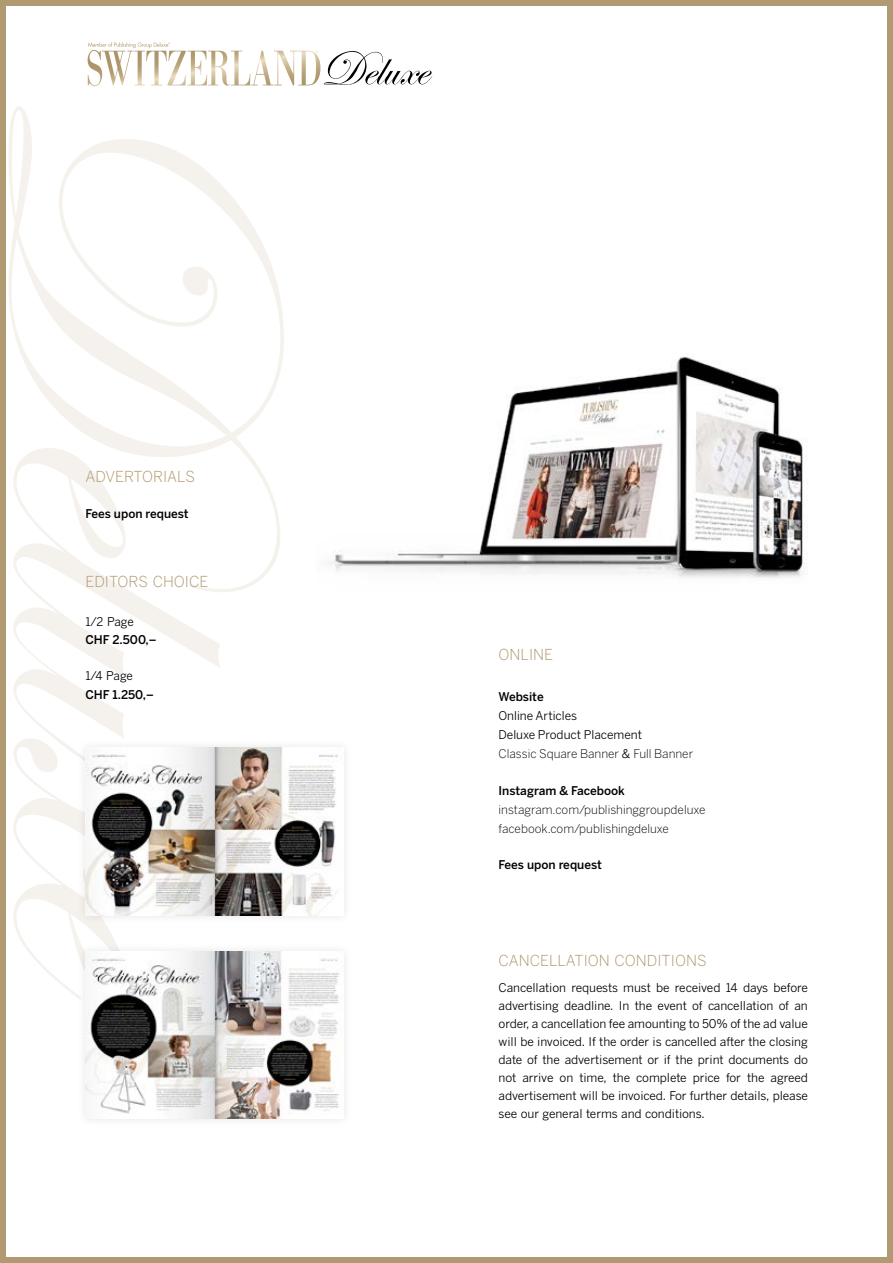
<style>
.page{position:relative;width:893px;height:1263px;background:#fff}
.page>*{position:absolute;margin:0;border:0;box-sizing:border-box;transform-origin:0 0}
.t1{font:300 15px "Benton Gothic";color:#ac946a}
.t2{font:12px/18px "Benton Gothic";letter-spacing:-.01em;color:#000;text-align:justify}
.t3{font:500 12px "Benton Sans";color:#000}
.t4{font:12px/18.8px "Benton Sans";color:#000}
.t5{font:300 12px/18.8px "Benton Sans";color:#000}
.s1{font-weight:300}
.s2{font-family:"Benton Gothic"}
</style>
<div class="page">
<svg style="left:9px;top:106px;width:275px;height:891px"></svg>
<div style="left:0;top:0;width:893px;height:1263px;border:6px solid #b19a72"></div>
<svg style="left:88px;top:42px;width:344px;height:44px"></svg>
<img style="left:331px;top:357px;width:475px;height:221px">
<div style="left:77px;top:942px;width:276px;height:186px;background:#fbfbfb"></div>
<img style="left:86px;top:951px;width:253px;height:168px">
<div style="left:77px;top:739px;width:276px;height:185px;background:#000;opacity:.11"></div>
<img style="left:86px;top:748px;width:257px;height:167px">
<p class="t1" style="left:85px;top:467px;width:111px">ADVERTORIALS</p>
<p class="t3" style="left:85px;top:506px;width:105px">Fees upon request</p>
<p class="t1" style="left:85px;top:572px;width:125px">EDITORS CHOICE</p>
<p class="t2" style="left:85px;top:612px;width:50px">1/2 Page</p>
<p class="t3" style="left:85px;top:633px;width:73px">CHF 2.500,–</p>
<p class="t2" style="left:85px;top:667px;width:49px">1/4 Page</p>
<p class="t3" style="left:85px;top:688px;width:70px">CHF 1.250,–</p>
<p class="t1" style="left:499px;top:646px;width:56px">ONLINE</p>
<p class="t3" style="left:499px;top:690px;width:47px">Website</p>
<p class="t4" style="left:499px;top:706px;width:196px">Online Articles<br>Deluxe Product Placement<br><span class="s1">Classic Square Banner</span> <span class="s2">&amp;</span> <span class="s1">Full Banner</span></p>
<p class="t3" style="left:499px;top:784px;width:128px">Instagram &amp; Facebook</p>
<p class="t5" style="left:499px;top:800px;width:208px">instagram.com/publishinggroupdeluxe facebook.com/publishingdeluxe</p>
<p class="t3" style="left:499px;top:858px;width:105px">Fees upon request</p>
<p class="t1" style="left:499px;top:951px;width:209px">CANCELLATION CONDITIONS</p>
<p class="t2" style="left:499px;top:979px;width:311px">Cancellation requests must be received 14 days before advertising deadline. In the event of cancellation of an order, a cancellation fee amounting to 50% of the ad value will be invoiced. If the order is cancelled after the closing date of the advertisement or if the print documents do not arrive on time, the complete price for the agreed advertisement will be invoiced. For further details, please see our general terms and conditions.</p>
</div>
